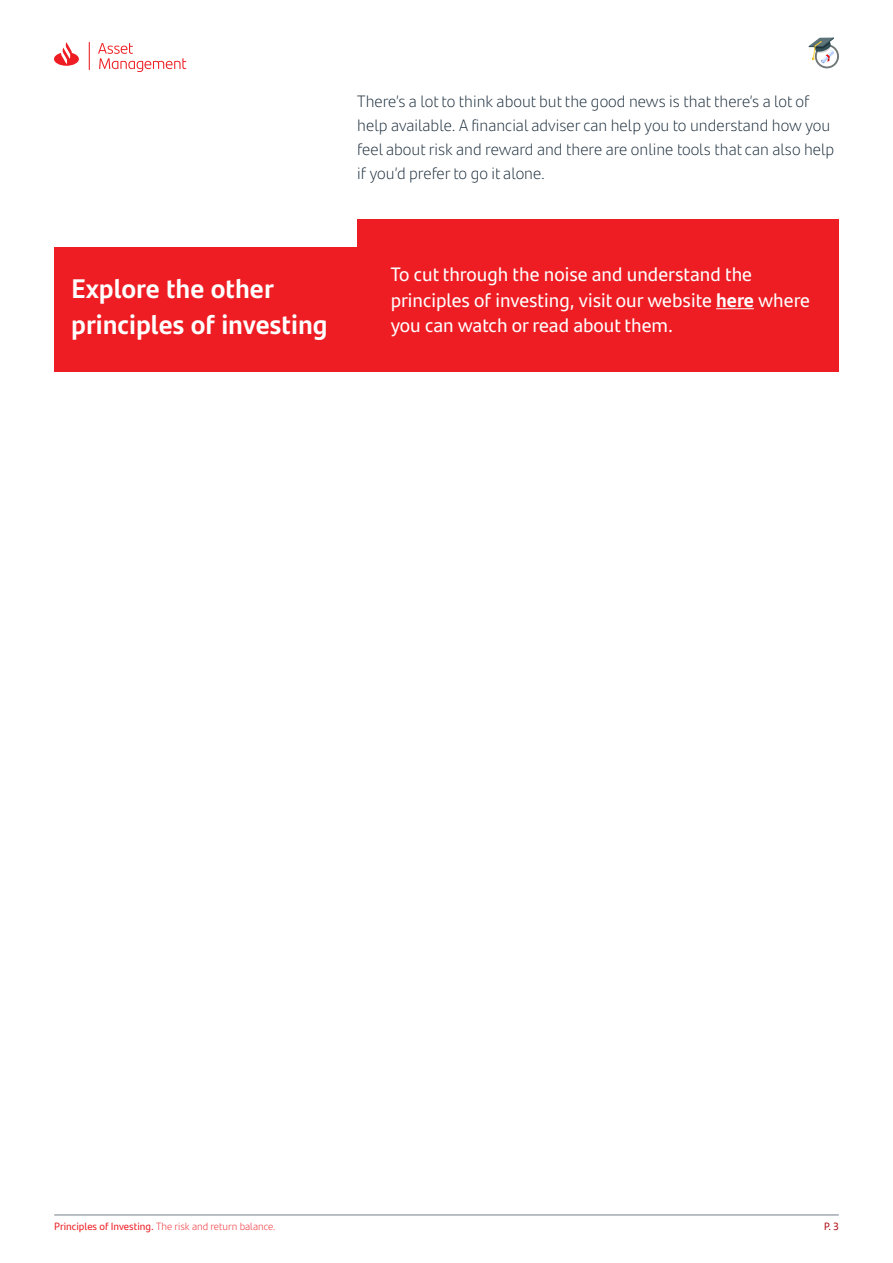
<style>
.page{position:relative;width:893px;height:1263px;background:#fff}
.page>*{position:absolute;margin:0;border:0;box-sizing:border-box;transform-origin:0 0}
.t1{font:700 27px/36px "Santander Text";color:#fff}
.t2{font:19.5px/25.5px "Santander Text";color:#fff}
.t3{font:300 16.5px/24px "Santander Text";color:#172938}
.t4{font:300 10.5px "Santander Text";color:#ee1d23}
.t5{font:10.5px "Santander Headline";color:#b00d15}
.s1{font-weight:700}
.s2{font-weight:400}
</style>
<div class="page">
<hr style="left:54px;top:1215px;width:785px;height:1px;background:#727f8a">
<svg style="left:54px;top:42px;width:132px;height:30px"></svg>
<svg style="left:808px;top:38px;width:31px;height:30px"></svg>
<div style="left:54px;top:219px;width:785px;height:152px;background:#ee1d23"></div>
<div style="left:47px;top:211px;width:310px;height:36px;background:#fff"></div>
<hr style="left:716px;top:308px;width:38px;height:1px;background:#fff">
<p class="t3" style="left:357px;top:89px;width:479px">There’s a lot to think about but the good news is that there’s a lot of help available. A financial adviser can help you to understand how you feel about risk and reward and there are online tools that can also help if you’d prefer to go it alone.</p>
<p class="t1" style="left:71px;top:269px;width:258px">Explore the other principles of investing</p>
<p class="t2" style="left:391px;top:261px;width:421px">To cut through the noise and understand the principles of investing, visit our website <span class="s1">here</span> where you can watch or read about them.</p>
<p class="t4" style="left:54px;top:1219px;width:223px"><span class="s2">Principles of Investing.</span> The risk and return balance.</p>
<p class="t5" style="left:824px;top:1218px;width:16px">P. 3</p>
</div>
